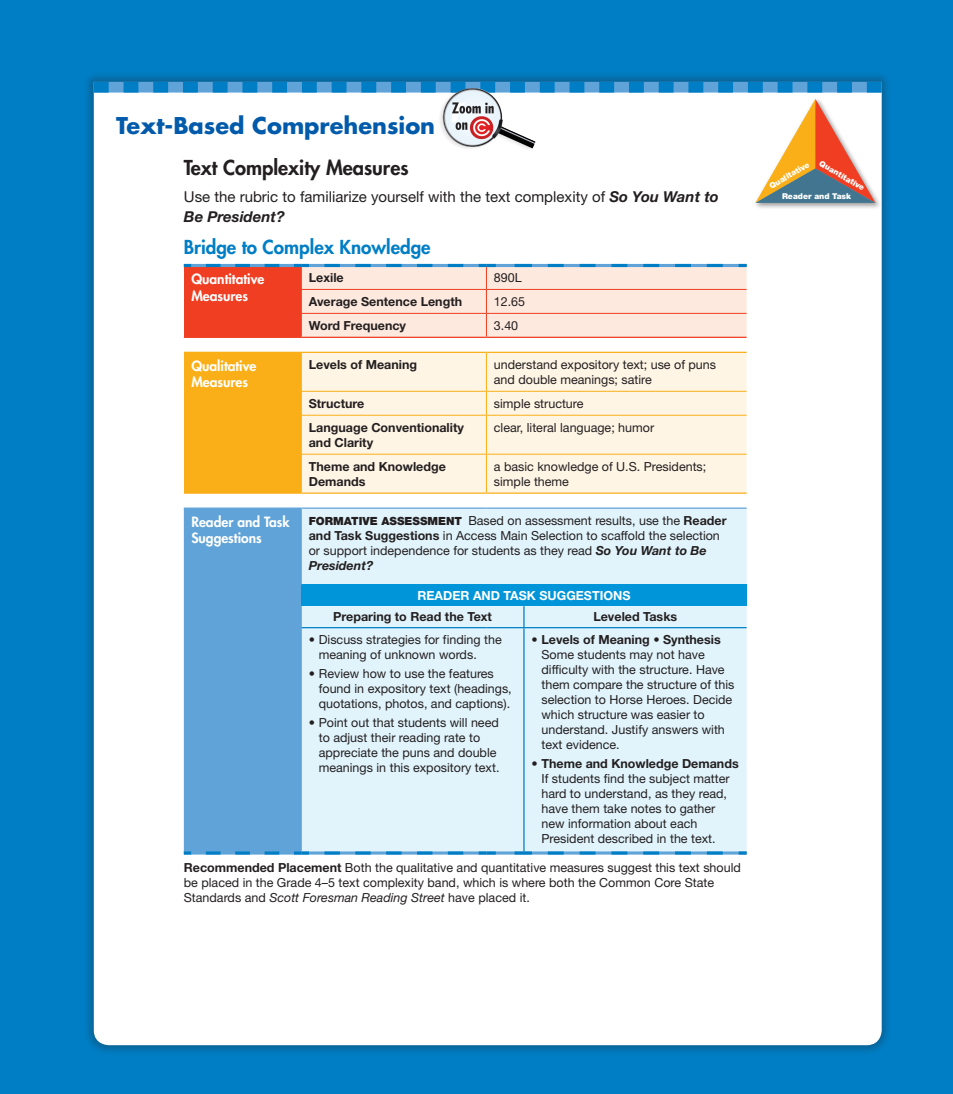
<style>
.page{position:relative;width:953px;height:1094px;background:#fff}
.page>*{position:absolute;margin:0;border:0;box-sizing:border-box;transform-origin:0 0}
.t1{font:700 22.5px "Futura Std";color:#015aaa}
.t2{font:800 20px "Futura Std";color:#231f20}
.t3{font:800 18.75px "Futura Std";color:#007ec5}
.t4{font:15px/20px "Helvetica Neue LT Std";color:#231f20}
.t5{font:800 13.75px/16.2px "Futura Std";color:#fff}
.t6{font:12.5px/15px "Helvetica Neue LT Std";color:#231f20}
.t7{font:700 12.5px/15px "Helvetica Neue LT Std";color:#231f20}
.t8{font:700 12.5px "Helvetica Neue LT Std";color:#fff}
.t9{font:900 8px "Helvetica Neue LT Std";color:#fff}
.s1{font-weight:700;font-style:italic}
.s2{font-weight:900;font-size:11.25px}
.s3{font-weight:700}
.s4{font-style:italic}
</style>
<div class="page">
<div style="left:0;top:0;width:952px;height:1093px;background:#007ec5"></div>
<div style="left:83px;top:71px;width:809px;height:984px;background:#231f20;opacity:.3"></div>
<div style="left:94px;top:92px;width:787px;height:952px;background:#fff"></div>
<svg style="left:94px;top:82px;width:787px;height:10px"></svg>
<div style="left:754px;top:98px;width:130px;height:115px;background:#231f20;opacity:.3"></div>
<img style="left:751px;top:94px;width:131px;height:116px">
<svg style="left:755px;top:99px;width:120px;height:104px;background:#dab89f"></svg>
<div style="left:184px;top:265px;width:117px;height:72px;background:#ef3e22"></div>
<div style="left:184px;top:352px;width:117px;height:141px;background:#faaf18"></div>
<div style="left:302px;top:353px;width:444px;height:139px;background:#fef5e5"></div>
<div style="left:309px;top:508px;width:437px;height:343px;background:#e1f4fc"></div>
<div style="left:301px;top:584px;width:445px;height:22px;background:#0095d9"></div>
<hr style="left:184px;top:264px;width:117px;height:3px;background:#60a3d8">
<hr style="left:301px;top:851px;width:185px;height:3px;background:#60a3d8">
<hr style="left:486px;top:851px;width:38px;height:3px;background:#60a3d8">
<hr style="left:524px;top:851px;width:222px;height:3px;background:#60a3d8">
<svg style="left:206px;top:264px;width:74px;height:3px"></svg>
<svg style="left:184px;top:264px;width:7px;height:3px"></svg>
<svg style="left:324px;top:851px;width:147px;height:3px"></svg>
<svg style="left:478px;top:851px;width:18px;height:3px"></svg>
<svg style="left:548px;top:851px;width:182px;height:3px"></svg>
<svg style="left:514px;top:851px;width:18px;height:3px"></svg>
<svg style="left:738px;top:851px;width:8px;height:3px"></svg>
<hr style="left:184px;top:507px;width:117px;height:1px;background:#60a3d8">
<hr style="left:301px;top:507px;width:185px;height:1px;background:#60a3d8">
<hr style="left:486px;top:507px;width:38px;height:1px;background:#60a3d8">
<hr style="left:524px;top:507px;width:222px;height:1px;background:#60a3d8">
<div style="left:184px;top:508px;width:125px;height:346px;background:#60a3d8"></div>
<hr style="left:301px;top:627px;width:1px;height:224px;background:#60a3d8">
<svg style="left:523px;top:606px;width:1px;height:21px"></svg>
<hr style="left:523px;top:628px;width:1px;height:223px;background:#007ec5">
<hr style="left:301px;top:627px;width:185px;height:1px;background:#007ec5">
<hr style="left:486px;top:627px;width:38px;height:1px;background:#007ec5">
<hr style="left:524px;top:627px;width:222px;height:1px;background:#007ec5">
<svg style="left:294px;top:264px;width:452px;height:72px;background:#f3ddd4"></svg>
<hr style="left:486px;top:313px;width:38px;height:1px;background:#ef3e22">
<hr style="left:524px;top:313px;width:222px;height:1px;background:#ef3e22">
<hr style="left:184px;top:336px;width:117px;height:2px;background:#ef3e22">
<hr style="left:301px;top:336px;width:185px;height:2px;background:#ef3e22">
<hr style="left:486px;top:336px;width:38px;height:2px;background:#ef3e22">
<hr style="left:524px;top:336px;width:222px;height:2px;background:#ef3e22">
<hr style="left:184px;top:351px;width:117px;height:2px;background:#faaf18">
<hr style="left:301px;top:353px;width:1px;height:38px;background:#faaf18">
<hr style="left:301px;top:351px;width:185px;height:2px;background:#faaf18">
<hr style="left:486px;top:353px;width:1px;height:38px;background:#faaf18">
<hr style="left:486px;top:351px;width:38px;height:2px;background:#faaf18">
<hr style="left:524px;top:351px;width:222px;height:2px;background:#faaf18">
<svg style="left:301px;top:392px;width:1px;height:23px"></svg>
<hr style="left:301px;top:391px;width:185px;height:1px;background:#faaf18">
<svg style="left:486px;top:392px;width:1px;height:23px"></svg>
<hr style="left:486px;top:391px;width:38px;height:1px;background:#faaf18">
<hr style="left:524px;top:391px;width:222px;height:1px;background:#faaf18">
<hr style="left:301px;top:415px;width:1px;height:39px;background:#faaf18">
<hr style="left:301px;top:415px;width:185px;height:1px;background:#faaf18">
<hr style="left:486px;top:415px;width:1px;height:39px;background:#faaf18">
<hr style="left:486px;top:415px;width:38px;height:1px;background:#faaf18">
<hr style="left:524px;top:415px;width:222px;height:1px;background:#faaf18">
<hr style="left:301px;top:454px;width:1px;height:38px;background:#faaf18">
<hr style="left:301px;top:454px;width:185px;height:1px;background:#faaf18">
<hr style="left:486px;top:454px;width:1px;height:38px;background:#faaf18">
<hr style="left:486px;top:454px;width:38px;height:1px;background:#faaf18">
<hr style="left:524px;top:454px;width:222px;height:1px;background:#faaf18">
<hr style="left:301px;top:492px;width:185px;height:1px;background:#faaf18">
<hr style="left:486px;top:492px;width:38px;height:1px;background:#faaf18">
<hr style="left:524px;top:492px;width:222px;height:1px;background:#faaf18">
<img style="left:434px;top:82px;width:105px;height:75px">
<h1 class="t1" style="left:116px;top:110px;width:320px">Text-Based Comprehension</h1>
<h2 class="t2" style="left:184px;top:155px;width:226px">Text Complexity Measures</h2>
<p class="t4" style="left:184px;top:187px;width:536px">Use the rubric to familiarize yourself with the text complexity of <span class="s1">So You Want to<br>Be President?</span></p>
<h3 class="t3" style="left:184px;top:235px;width:248px">Bridge to Complex Knowledge</h3>
<p class="t5" style="left:191px;top:271px;width:74px">Quantitative<br>Measures</p>
<p class="t7" style="left:309px;top:269px;width:36px">Lexile</p>
<p class="t6" style="left:494px;top:270px;width:29px">890L</p>
<p class="t7" style="left:309px;top:293px;width:155px">Average Sentence Length</p>
<p class="t6" style="left:494px;top:294px;width:33px">12.65</p>
<p class="t7" style="left:309px;top:317px;width:99px">Word Frequency</p>
<p class="t6" style="left:494px;top:317px;width:26px">3.40</p>
<p class="t5" style="left:191px;top:358px;width:67px">Qualitative<br>Measures</p>
<p class="t7" style="left:309px;top:356px;width:110px">Levels of Meaning</p>
<p class="t6" style="left:494px;top:356px;width:224px">understand expository text; use of puns and double meanings; satire</p>
<p class="t7" style="left:309px;top:395px;width:57px">Structure</p>
<p class="t6" style="left:494px;top:395px;width:91px">simple structure</p>
<p class="t7" style="left:309px;top:419px;width:157px">Language Conventionality and Clarity</p>
<p class="t6" style="left:494px;top:419px;width:162px">clear, literal language; humor</p>
<p class="t7" style="left:309px;top:458px;width:139px">Theme and Knowledge<br>Demands</p>
<p class="t6" style="left:494px;top:458px;width:214px">a basic knowledge of U.S. Presidents; simple theme</p>
<p class="t5" style="left:191px;top:513px;width:100px">Reader and Task<br>Suggestions</p>
<p class="t6" style="left:309px;top:512px;width:419px"><span class="s2">FORMATIVE ASSESSMENT</span> Based on assessment results, use the <span class="s3">Reader and Task Suggestions</span> in Access Main Selection to scaffold the selection or support independence for students as they read <span class="s1">So You Want to Be President?</span></p>
<p class="t8" style="left:417px;top:587px;width:49px">Reader</p>
<p class="t8" style="left:481px;top:587px;width:39px">nd Task</p>
<p class="t8" style="left:539px;top:587px;width:91px">Suggestions</p>
<p class="t7" style="left:333px;top:609px;width:160px">Preparing to Read the Text</p>
<p class="t7" style="left:593px;top:609px;width:85px">Leveled Tasks</p>
<p class="t6" style="left:319px;top:631px;width:184px;text-indent:-10px">• Discuss strategies for finding the meaning of unknown words.</p>
<p class="t6" style="left:319px;top:665px;width:194px;text-indent:-10px">• Review how to use the features found in expository text (headings, quotations, photos, and captions).</p>
<p class="t6" style="left:319px;top:714px;width:182px;text-indent:-10px">• Point out that students will need to adjust their reading rate to appreciate the puns and double meanings in this expository text.</p>
<p class="t6" style="left:541px;top:631px;width:194px;text-indent:-10px">• <span class="s3">Levels of Meaning • Synthesis<br></span>Some students may not have difficulty with the structure. Have them compare the structure of this selection to Horse Heroes. Decide which structure was easier to understand. Justify answers with text evidence.</p>
<p class="t6" style="left:541px;top:755px;width:199px;text-indent:-10px">• <span class="s3">Theme and Knowledge Demands<br></span>If students find the subject matter hard to understand, as they read, have them take notes to gather new information about each<br>President described in the text.</p>
<p class="t6" style="left:184px;top:859px;width:558px"><span class="s3">Recommended Placement</span> Both the qualitative and quantitative measures suggest this text should be placed in the Grade 4–5 text complexity band, which is where both the Common Core State<br>Standards and <span class="s4">Scott Foresman Reading Street</span> have placed it.</p>
<p class="t9" style="left:767px;top:182px;width:46px;rotate:-30deg">Qualitative</p>
<p class="t9" style="left:822px;top:158px;width:52px;rotate:30deg">Quantitative</p>
<p class="t9" style="left:782px;top:191px;width:71px">Reader and Task</p>
</div>
